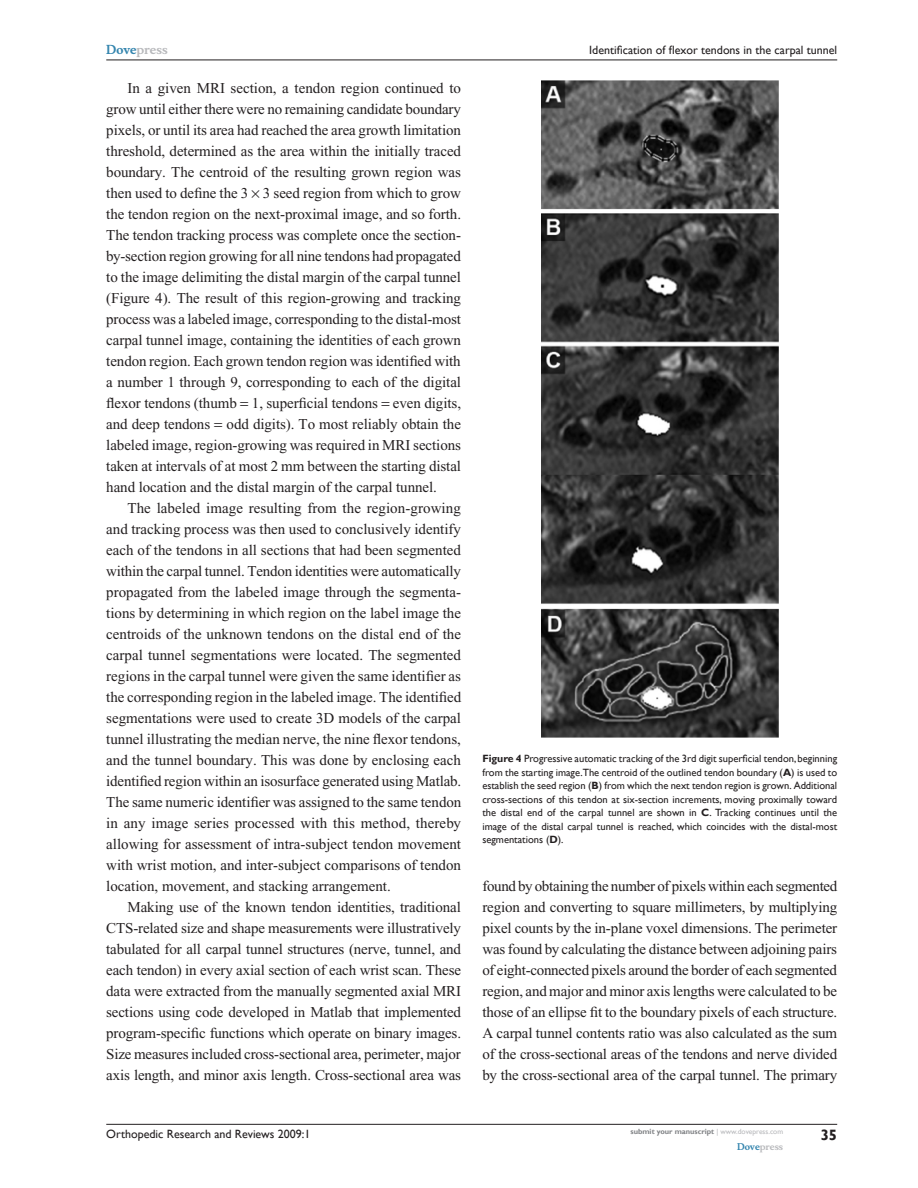
<style>
.page{position:relative;width:918px;height:1188px;background:#fff}
.page>*{position:absolute;margin:0;border:0;box-sizing:border-box;transform-origin:0 0}
.t1{font:15px/21px "Times New Roman";letter-spacing:-.005em;color:#231f20;text-align:justify}
.t2{font:700 15px "Gill Sans";color:#231f20}
.t3{font:12px "Gill Sans";color:#231f20}
.t4{font:700 12px "Musee";color:#b8b9bc}
.t5{font:10.5px/13.5px "Gill Sans";color:#231f20;text-align:justify}
.t6{font:700 9px "Musee";color:#b8b9bc}
.t7{font:700 7.5px "Gill Sans";color:#808285}
.s1{color:#3485ae}
.s2{font-weight:700}
.s3{font-weight:400;color:#b8b9bc}
</style>
<div class="page">
<hr style="left:106px;top:1124px;width:731px;height:1px;background:#231f20">
<hr style="left:106px;top:60px;width:731px;height:1px;background:#231f20">
<img style="left:541px;top:81px;width:237px;height:656px">
<p class="t4" style="left:106px;top:43px;width:63px"><span class="s1">Dove</span>press</p>
<p class="t3" style="left:589px;top:43px;width:249px">Identification of flexor tendons in the carpal tunnel</p>
<p class="t1" style="left:106px;top:77px;width:356px;text-indent:21px">In a given MRI section, a tendon region continued to grow until either there were no remaining candidate boundary pixels, or until its area had reached the area growth limitation threshold, determined as the area within the initially traced boundary. The centroid of the resulting grown region was then used to define the 3 3 seed region from which to grow the tendon region on the next-proximal image, and so forth.<br>The tendon tracking process was complete once the section&shy;by-section region growing for all nine tendons had propagated to the image delimiting the distal margin of the carpal tunnel (Figure 4). The result of this region-growing and tracking process was a labeled image, corresponding to the distal-most carpal tunnel image, containing the identities of each grown tendon region. Each grown tendon region was identified with a number 1 through 9, corresponding to each of the digital flexor tendons (thumb 1, superficial tendons even digits, and deep tendons odd digits). To most reliably obtain the labeled image, region-growing was required in MRI sections taken at intervals of at most 2 mm between the starting distal hand location and the distal margin of the carpal tunnel.</p>
<p class="t1" style="left:106px;top:497px;width:357px;text-indent:21px">The labeled image resulting from the region-growing and tracking process was then used to conclusively identify each of the tendons in all sections that had been segmented within the carpal tunnel. Tendon identities were automatically propagated from the labeled image through the segmenta&shy;tions by determining in which region on the label image the centroids of the unknown tendons on the distal end of the carpal tunnel segmentations were located. The segmented regions in the carpal tunnel were given the same identifier as the corresponding region in the labeled image. The identified segmentations were used to create 3D models of the carpal tunnel illustrating the median nerve, the nine flexor tendons, and the tunnel boundary. This was done by enclosing each identified region within an isosurface generated using Matlab.<br>The same numeric identifier was assigned to the same tendon in any image series processed with this method, thereby allowing for assessment of intra-subject tendon movement with wrist motion, and inter-subject comparisons of tendon location, movement, and stacking arrangement.</p>
<p class="t1" style="left:106px;top:896px;width:356px;text-indent:21px">Making use of the known tendon identities, traditional CTS-related size and shape measurements were illustratively tabulated for all carpal tunnel structures (nerve, tunnel, and each tendon) in every axial section of each wrist scan. These data were extracted from the manually segmented axial MRI sections using code developed in Matlab that implemented program-specific functions which operate on binary images.<br>Size measures included cross-sectional area, perimeter, major axis length, and minor axis length. Cross-sectional area was</p>
<p class="t5" style="left:482px;top:752px;width:356px"><span class="s2">Figure 4</span> Progressive automatic tracking of the 3rd digit superficial tendon, beginning from the starting image.The centroid of the outlined tendon boundary (<span class="s2">A</span>) is used to establish the seed region (<span class="s2">B</span>) from which the next tendon region is grown. Additional cross-sections of this tendon at six-section increments, moving proximally toward the distal end of the carpal tunnel are shown in <span class="s2">C</span>. Tracking continues until the image of the distal carpal tunnel is reached, which coincides with the distal-most segmentations (<span class="s2">D</span>).</p>
<p class="t1" style="left:482px;top:875px;width:357px">found by obtaining the number of pixels within each segmented region and converting to square millimeters, by multiplying pixel counts by the in-plane voxel dimensions. The perimeter was found by calculating the distance between adjoining pairs of eight-connected pixels around the border of each segmented region, and major and minor axis lengths were calculated to be those of an ellipse fit to the boundary pixels of each structure.<br>A carpal tunnel contents ratio was also calculated as the sum of the cross-sectional areas of the tendons and nerve divided by the cross-sectional area of the carpal tunnel. The primary</p>
<p class="t3" style="left:106px;top:1127px;width:206px">Orthopedic Research and Reviews 2009:1</p>
<p class="t2" style="left:821px;top:1126px;width:18px">35</p>
<p class="t7" style="left:631px;top:1127px;width:154px">submit your manuscript <span class="s3">| www.dovepress.com</span></p>
<p class="t6" style="left:737px;top:1141px;width:48px"><span class="s1">Dove</span>press</p>
</div>
